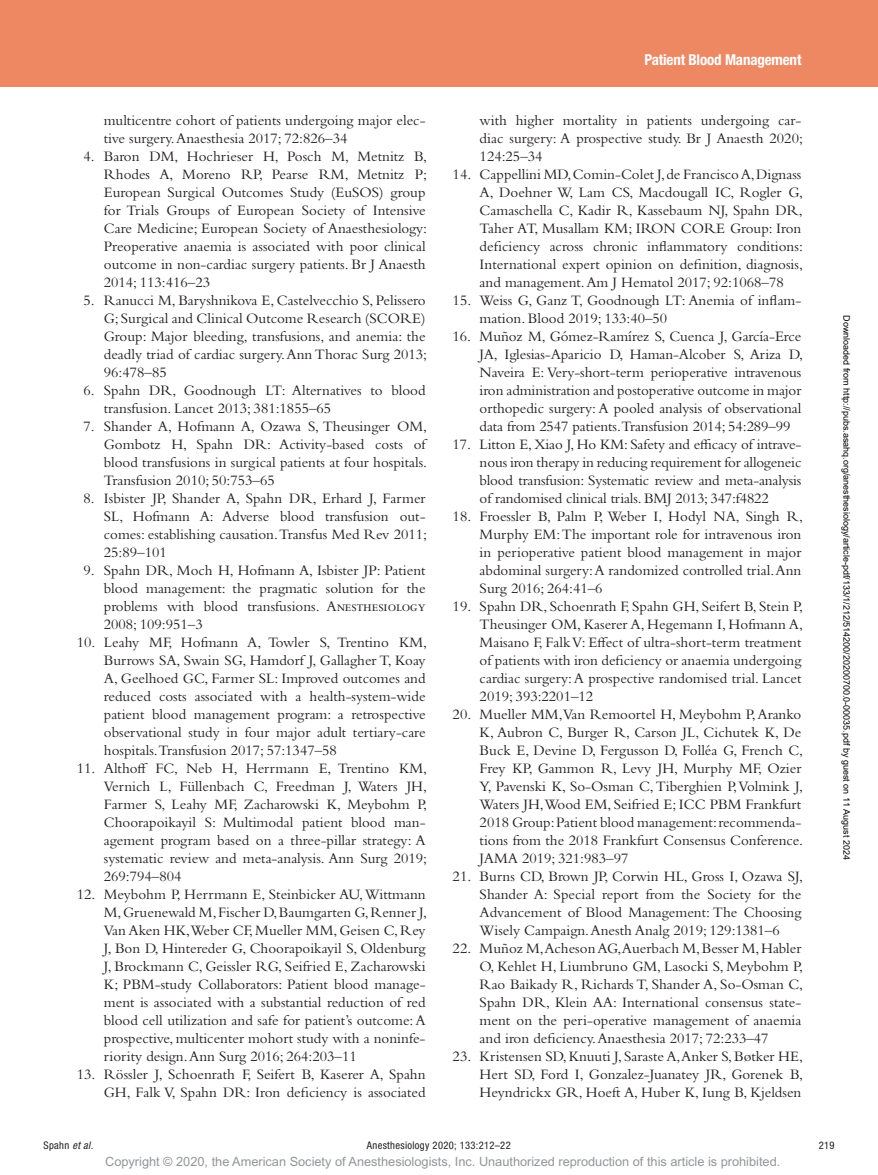
<style>
.page{position:relative;width:878px;height:1175px;background:#fff}
.page>*{position:absolute;margin:0;border:0;box-sizing:border-box;transform-origin:0 0}
.t1{font:15px/18px "Bembo Std";color:#231f20;text-align:justify}
.t2{font:700 condensed 15px "Helvetica Neue LT Std";letter-spacing:-.01em;color:#fff}
.t3{font:12.75px "Arial MT Std";color:#939598}
.t4{font:condensed 10.5px "Helvetica Neue LT Std";letter-spacing:.03em;color:#231f20}
.t5{font:9px "Arial";color:#000}
.s1{font-style:italic}
</style>
<div class="page">
<div style="left:0;top:0;width:878px;height:86px;background:#ed8862"></div>
<p class="t1" style="left:104px;top:111px;width:323px">multicentre cohort of patients undergoing major elec&shy;tive surgery. Anaesthesia 2017; 72:826–34</p>
<p class="t1" style="left:104px;top:147px;width:325px;text-indent:-20px">4. Baron DM, Hochrieser H, Posch M, Metnitz B, Rhodes A, Moreno RP, Pearse RM, Metnitz P; European Surgical Outcomes Study (EuSOS) group for Trials Groups of European Society of Intensive Care Medicine; European Society of Anaesthesiology:<br>Preoperative anaemia is associated with poor clinical outcome in non-cardiac surgery patients. Br J Anaesth 2014; 113:416–23</p>
<p class="t1" style="left:104px;top:291px;width:325px;text-indent:-20px">5. Ranucci M, Baryshnikova E, Castelvecchio S, Pelissero G; Surgical and Clinical Outcome Research (SCORE)<br>Group: Major bleeding, transfusions, and anemia: the deadly triad of cardiac surgery. Ann Thorac Surg 2013; 96:478–85</p>
<p class="t1" style="left:104px;top:381px;width:323px;text-indent:-20px">6. Spahn DR, Goodnough LT: Alternatives to blood transfusion. Lancet 2013; 381:1855–65</p>
<p class="t1" style="left:104px;top:417px;width:325px;text-indent:-20px">7. Shander A, Hofmann A, Ozawa S, Theusinger OM, Gombotz H, Spahn DR: Activity-based costs of blood transfusions in surgical patients at four hospitals.<br>Transfusion 2010; 50:753–65</p>
<p class="t1" style="left:104px;top:489px;width:325px;text-indent:-20px">8. Isbister JP, Shander A, Spahn DR, Erhard J, Farmer SL, Hofmann A: Adverse blood transfusion out&shy;comes: establishing causation. Transfus Med Rev 2011; 25:89–101</p>
<p class="t1" style="left:104px;top:561px;width:323px;text-indent:-20px">9. Spahn DR, Moch H, Hofmann A, Isbister JP: Patient blood management: the pragmatic solution for the problems with blood transfusions. Anesthesiology 2008; 109:951–3</p>
<p class="t1" style="left:104px;top:633px;width:325px;text-indent:-27px">10. Leahy MF, Hofmann A, Towler S, Trentino KM, Burrows SA, Swain SG, Hamdorf J, Gallagher T, Koay A, Geelhoed GC, Farmer SL: Improved outcomes and reduced costs associated with a health-system-wide patient blood management program: a retrospective observational study in four major adult tertiary-care hospitals.Transfusion 2017; 57:1347–58</p>
<p class="t1" style="left:104px;top:759px;width:325px;text-indent:-27px">11. Althoff FC, Neb H, Herrmann E, Trentino KM, Vernich L, Füllenbach C, Freedman J, Waters JH, Farmer S, Leahy MF, Zacharowski K, Meybohm P, Choorapoikayil S: Multimodal patient blood man&shy;agement program based on a three-pillar strategy: A systematic review and meta-analysis. Ann Surg 2019; 269:794–804</p>
<p class="t1" style="left:104px;top:885px;width:325px;text-indent:-27px">12. Meybohm P, Herrmann E, Steinbicker AU, Wittmann M, Gruenewald M, Fischer D, Baumgarten G, Renner J, Van Aken HK,Weber CF, Mueller MM, Geisen C, Rey J, Bon D, Hintereder G, Choorapoikayil S, Oldenburg J, Brockmann C, Geissler RG, Seifried E, Zacharowski K; PBM-study Collaborators: Patient blood manage&shy;ment is associated with a substantial reduction of red blood cell utilization and safe for patient’s outcome: A prospective, multicenter mohort study with a noninfe&shy;riority design. Ann Surg 2016; 264:203–11</p>
<p class="t1" style="left:77px;top:1065px;width:350px;text-align:right">13. Rössler J, Schoenrath F, Seifert B, Kaserer A, Spahn<br>GH, Falk V, Spahn DR: Iron deficiency is associated</p>
<p class="t2" style="left:644px;top:51px;width:158px">Patient Blood Management</p>
<p class="t1" style="left:479px;top:111px;width:325px">with higher mortality in patients undergoing car&shy;diac surgery: A prospective study. Br J Anaesth 2020; 124:25–34</p>
<p class="t1" style="left:479px;top:165px;width:325px;text-indent:-27px">14. Cappellini MD, Comin-Colet J, de Francisco A, Dignass A, Doehner W, Lam CS, Macdougall IC, Rogler G, Camaschella C, Kadir R, Kassebaum NJ, Spahn DR, Taher AT, Musallam KM; IRON CORE Group: Iron deficiency across chronic inflammatory conditions:<br>International expert opinion on definition, diagnosis, and management. Am J Hematol 2017; 92:1068–78</p>
<p class="t1" style="left:479px;top:291px;width:323px;text-indent:-27px">15. Weiss G, Ganz T, Goodnough LT: Anemia of inflam&shy;mation. Blood 2019; 133:40–50</p>
<p class="t1" style="left:479px;top:327px;width:325px;text-indent:-27px">16. Muñoz M, Gómez-Ramírez S, Cuenca J, García-Erce JA, Iglesias-Aparicio D, Haman-Alcober S, Ariza D, Naveira E: Very-short-term perioperative intravenous iron administration and postoperative outcome in major orthopedic surgery: A pooled analysis of observational data from 2547 patients.Transfusion 2014; 54:289–99</p>
<p class="t1" style="left:479px;top:435px;width:323px;text-indent:-27px">17. Litton E, Xiao J, Ho KM: Safety and efficacy of intrave&shy;nous iron therapy in reducing requirement for allogeneic blood transfusion: Systematic review and meta-analysis of randomised clinical trials. BMJ 2013; 347:f4822</p>
<p class="t1" style="left:479px;top:507px;width:325px;text-indent:-27px">18. Froessler B, Palm P, Weber I, Hodyl NA, Singh R, Murphy EM: The important role for intravenous iron in perioperative patient blood management in major abdominal surgery: A randomized controlled trial. Ann Surg 2016; 264:41–6</p>
<p class="t1" style="left:479px;top:597px;width:325px;text-indent:-27px">19. Spahn DR, Schoenrath F, Spahn GH, Seifert B, Stein P, Theusinger OM, Kaserer A, Hegemann I, Hofmann A, Maisano F, Falk V: Effect of ultra-short-term treatment of patients with iron deficiency or anaemia undergoing cardiac surgery: A prospective randomised trial. Lancet 2019; 393:2201–12</p>
<p class="t1" style="left:479px;top:705px;width:325px;text-indent:-27px">20. Mueller MM,Van Remoortel H, Meybohm P, Aranko K, Aubron C, Burger R, Carson JL, Cichutek K, De Buck E, Devine D, Fergusson D, Folléa G, French C, Frey KP, Gammon R, Levy JH, Murphy MF, Ozier Y, Pavenski K, So-Osman C, Tiberghien P, Volmink J, Waters JH,Wood EM, Seifried E; ICC PBM Frankfurt 2018 Group: Patient blood management: recommenda&shy;tions from the 2018 Frankfurt Consensus Conference.<br>JAMA 2019; 321:983–97</p>
<p class="t1" style="left:479px;top:867px;width:325px;text-indent:-27px">21. Burns CD, Brown JP, Corwin HL, Gross I, Ozawa SJ, Shander A: Special report from the Society for the Advancement of Blood Management: The Choosing Wisely Campaign. Anesth Analg 2019; 129:1381–6</p>
<p class="t1" style="left:479px;top:939px;width:325px;text-indent:-27px">22. Muñoz M,Acheson AG,Auerbach M, Besser M, Habler O, Kehlet H, Liumbruno GM, Lasocki S, Meybohm P, Rao Baikady R, Richards T, Shander A, So-Osman C, Spahn DR, Klein AA: International consensus state&shy;ment on the peri-operative management of anaemia and iron deficiency. Anaesthesia 2017; 72:233–47</p>
<p class="t1" style="left:479px;top:1047px;width:325px;text-indent:-27px">23. Kristensen SD, Knuuti J, Saraste A,Anker S, Bøtker HE, Hert SD, Ford I, Gonzalez-Juanatey JR, Gorenek B, Heyndrickx GR, Hoeft A, Huber K, Iung B, Kjeldsen</p>
<p class="t5" style="left:850px;top:315px;width:546px;rotate:90deg">Downloaded from http://pubs.asahq.org/anesthesiology/article-pdf/133/1/212/514200/20200700.0-00035.pdf by guest on 11 August 2024</p>
<p class="t4" style="left:44px;top:1139px;width:51px">Spahn <span class="s1">et al.</span></p>
<p class="t4" style="left:367px;top:1139px;width:145px">Anesthesiology 2020; 133:212–22</p>
<p class="t4" style="left:818px;top:1139px;width:17px">219</p>
<p class="t3" style="left:105px;top:1154px;width:676px">Copyright © 2020, the American Society of Anesthesiologists, Inc. Unauthorized reproduction of this article is prohibited.</p>
</div>
